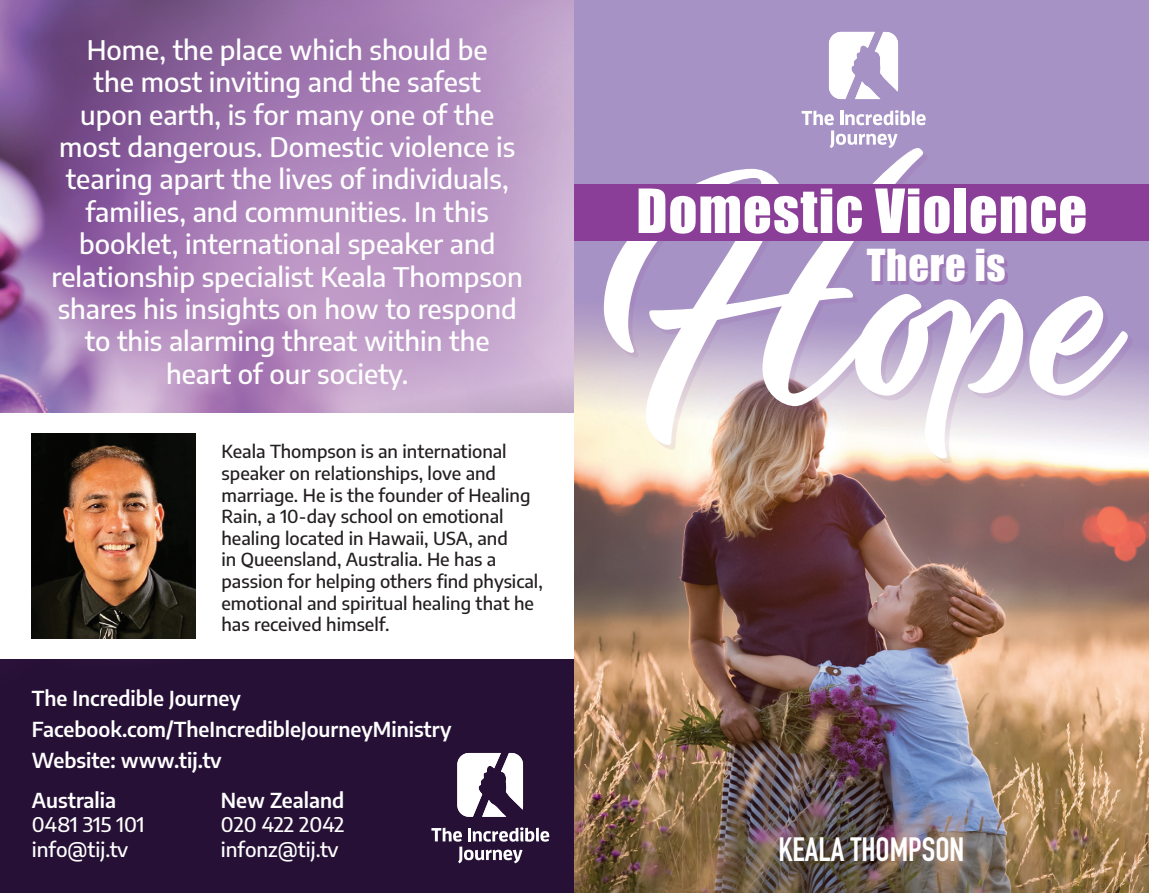
<style>
.page{position:relative;width:1149px;height:893px;background:#fff}
.page>*{position:absolute;margin:0;border:0;box-sizing:border-box;transform-origin:0 0}
.t1{font:292.95px "Modish";color:#fff}
.t2{font:56.25px "Impact";letter-spacing:.02em;color:#fff}
.t3{font:40.5px "Impact";letter-spacing:.02em;color:#fff}
.t4{font:700 33.3px "DIN Condensed";color:#fff}
.t5{font:500 27px/32.4px "Encode Sans";color:#fff;text-align:center}
.t6{font:600 20.25px/30.6px "Encode Sans";color:#fff}
.t7{font:500 20.25px/24.3px "Encode Sans";color:#fff}
.t8{font:500 18px/21.6px "Encode Sans";color:#231f20}
</style>
<div class="page">
<div style="left:0;top:0;width:1148px;height:893px;background:#271036"></div>
<div style="left:0;top:0;width:637px;height:505px;background:#8a52a0;opacity:.4"></div>
<div style="left:0;top:413px;width:574px;height:245px;background:#fff"></div>
<img style="left:32px;top:433px;width:163px;height:205px">
<div style="left:574px;top:0;width:574px;height:893px;background:#a792c5"></div>
<img style="left:574px;top:318px;width:574px;height:575px">
<div style="left:608px;top:152px;width:524px;height:311px;background:#8b3e97;opacity:.1"></div>
<div style="left:574px;top:184px;width:574px;height:57px;background:#8b3e97"></div>
<div style="left:869px;top:252px;width:138px;height:33px;background:#8b3e97;opacity:.3"></div>
<svg style="left:829px;top:32px;width:68px;height:67px"></svg>
<svg style="left:801px;top:110px;width:124px;height:38px"></svg>
<svg style="left:457px;top:753px;width:66px;height:64px"></svg>
<svg style="left:431px;top:827px;width:118px;height:36px"></svg>
<p class="t5" style="left:52px;top:32px;width:472px">Home, the place which should be<br>the most inviting and the safest<br>upon earth, is for many one of the most dangerous. Domestic violence is tearing apart the lives of individuals, families, and communities. In this booklet, international speaker and relationship specialist Keala Thompson shares his insights on how to respond to this alarming threat within the heart of our society.</p>
<p class="t8" style="left:221px;top:440px;width:323px">Keala Thompson is an international speaker on relationships, love and marriage. He is the founder of Healing Rain, a 10-day school on emotional healing located in Hawaii, USA, and<br>in Queensland, Australia. He has a passion for helping others find physical, emotional and spiritual healing that he has received himself.</p>
<p class="t6" style="left:32px;top:682px;width:421px">The Incredible Journey<br>Facebook.com/TheIncredibleJourneyMinistry<br>Website: www.tij.tv</p>
<p class="t6" style="left:32px;top:784px;width:86px">Australia</p>
<p class="t7" style="left:32px;top:812px;width:114px">0481 315 101 info@tij.tv</p>
<p class="t6" style="left:221px;top:784px;width:125px">New Zealand</p>
<p class="t7" style="left:221px;top:812px;width:125px">020 422 2042 infonz@tij.tv</p>
<h1 class="t1" style="left:604px;top:117px;width:517px">Hope</h1>
<h2 class="t2" style="left:636px;top:167px;width:452px">Domestic Violence</h2>
<h3 class="t3" style="left:866px;top:234px;width:140px">There is</h3>
<p class="t4" style="left:778px;top:826px;width:187px">KEALA THOMPSON</p>
</div>
